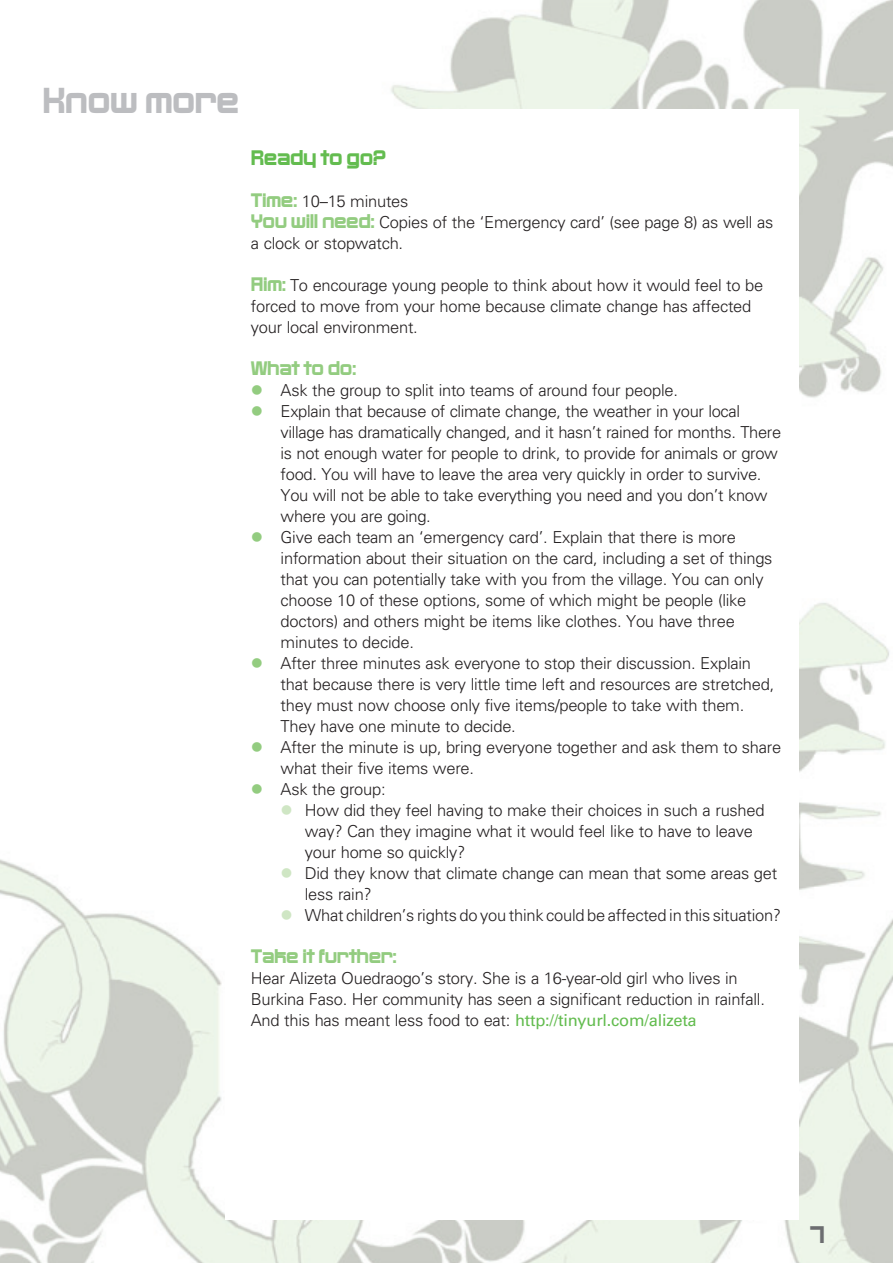
<style>
.page{position:relative;width:893px;height:1263px;background:#fff}
.page>*{position:absolute;margin:0;border:0;box-sizing:border-box;transform-origin:0 0}
.t1{font:36px "Benjamin";letter-spacing:-.015em;color:#bcbdc0}
.t2{font:24px "Benjamin";color:#6c6d70}
.t3{font:21px "Benjamin";letter-spacing:-.015em;color:#63bc4f}
.t4{font:19.5px "Benjamin";letter-spacing:-.015em;color:#93cc80}
.t5{font:300 16.5px/21px "Univers";letter-spacing:-.015em;color:#231f20}
.s1{font-family:"Benjamin";font-weight:400;font-size:19.5px;color:#93cc80}
.s2{color:#93cc80}
.s3{color:#cfe6c4}
.s4{font-weight:400;color:#63bc4f}
</style>
<div class="page">
<img style="left:0;top:0;width:893px;height:1263px">
<div style="left:225px;top:110px;width:573px;height:1110px;background:#fff"></div>
<h1 class="t1" style="left:43px;top:79px;width:198px">Know more</h1>
<p class="t3" style="left:251px;top:144px;width:137px">Ready to go?</p>
<p class="t5" style="left:251px;top:190px;width:524px"><span class="s1">Time:</span> 10–15 minutes<br><span class="s1">You will need:</span> Copies of the ‘Emergency card’ (see page 8) as well as a clock or stopwatch.</p>
<p class="t5" style="left:251px;top:274px;width:514px"><span class="s1">Aim:</span> To encourage young people to think about how it would feel to be forced to move from your home because climate change has affected your local environment.</p>
<p class="t4" style="left:251px;top:356px;width:107px">What to do:</p>
<p class="t5" style="left:251px;top:379px;width:429px"><span class="s2">●</span> Ask the group to split into teams of around four people.</p>
<p class="t5" style="left:281px;top:400px;width:502px;text-indent:-30px"><span class="s2">●</span> Explain that because of climate change, the weather in your local village has dramatically changed, and it hasn’t rained for months. There is not enough water for people to drink, to provide for animals or grow food. You will have to leave the area very quickly in order to survive.<br>You will not be able to take everything you need and you don’t know where you are going.</p>
<p class="t5" style="left:281px;top:526px;width:493px;text-indent:-30px"><span class="s2">●</span> Give each team an ‘emergency card’. Explain that there is more information about their situation on the card, including a set of things that you can potentially take with you from the village. You can only choose 10 of these options, some of which might be people (like doctors) and others might be items like clothes. You have three minutes to decide.</p>
<p class="t5" style="left:281px;top:652px;width:495px;text-indent:-30px"><span class="s2">●</span> After three minutes ask everyone to stop their discussion. Explain that because there is very little time left and resources are stretched, they must now choose only five items/people to take with them.<br>They have one minute to decide.</p>
<p class="t5" style="left:281px;top:736px;width:502px;text-indent:-30px"><span class="s2">●</span> After the minute is up, bring everyone together and ask them to share what their five items were.</p>
<p class="t5" style="left:251px;top:778px;width:136px"><span class="s2">●</span> Ask the group:</p>
<p class="t5" style="left:305px;top:799px;width:461px;text-indent:-24px"><span class="s3">●</span> How did they feel having to make their choices in such a rushed way? Can they imagine what it would feel like to have to leave your home so quickly?</p>
<p class="t5" style="left:305px;top:862px;width:474px;text-indent:-24px"><span class="s3">●</span> Did they know that climate change can mean that some areas get less rain?</p>
<p class="t5" style="left:281px;top:904px;width:502px"><span class="s3">●</span> What children’s rights do you think could be affected in this situation?</p>
<p class="t4" style="left:251px;top:944px;width:147px">Take it further:</p>
<p class="t5" style="left:251px;top:967px;width:516px">Hear Alizeta Ouedraogo’s story. She is a 16-year-old girl who lives in<br>Burkina Faso. Her community has seen a significant reduction in rainfall.<br>And this has meant less food to eat: <span class="s4">http://tinyurl.com/alizeta</span></p>
<h2 class="t2" style="left:809px;top:1220px;width:17px">7</h2>
</div>
